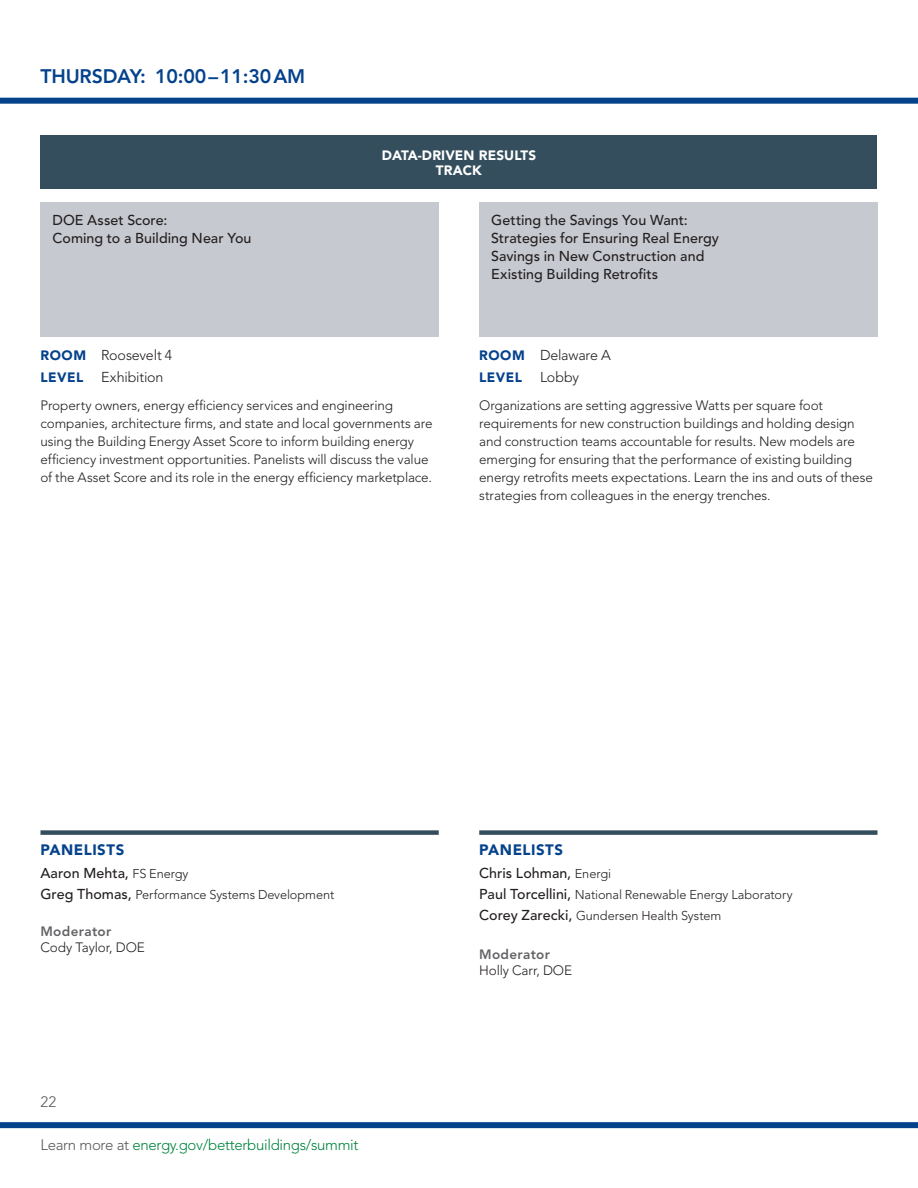
<style>
.page{position:relative;width:918px;height:1188px;background:#fff}
.page>*{position:absolute;margin:0;border:0;box-sizing:border-box;transform-origin:0 0}
.t1{font:800 19.5px "Avenir LT Std";letter-spacing:-.01em;color:#05428c}
.t2{font:300 15px "Avenir LT Std";letter-spacing:-.02em;color:#00833e}
.t3{font:900 15px "Avenir LT Std";color:#05428c}
.t4{font:300 15px "Avenir LT Std";color:#57585a}
.t5{font:500 14.25px/18px "Avenir LT Std";letter-spacing:.005em;color:#231f20}
.t6{font:300 14.25px "Avenir LT Std";letter-spacing:-.01em;color:#231f20}
.t7{font:300 13.5px/18px "Avenir LT Std";letter-spacing:-.005em;color:#231f20}
.t8{font:900 13.5px/15px "Avenir LT Std";letter-spacing:.01em;color:#fff;text-align:center}
.t9{font:900 13.5px "Avenir LT Std";letter-spacing:.035em;color:#05428c}
.t10{font:800 13.5px "Avenir LT Std";letter-spacing:.025em;color:#636366}
.t11{font:300 12.75px/21.1px "Avenir LT Std";letter-spacing:-.005em;color:#231f20}
.s1{font-weight:300;font-size:12.75px}
.s2{font-weight:500;font-size:14.25px}
.s3{color:#57585a}
</style>
<div class="page">
<div style="left:0;top:1122px;width:918px;height:6px;background:#05428c"></div>
<div style="left:0;top:98px;width:918px;height:6px;background:#05428c"></div>
<div style="left:40px;top:135px;width:838px;height:54px;background:#354e5e"></div>
<div style="left:40px;top:202px;width:399px;height:136px;background:#c7c9d0"></div>
<div style="left:40px;top:830px;width:399px;height:5px;background:#354e5e"></div>
<div style="left:479px;top:202px;width:399px;height:136px;background:#c7c9d0"></div>
<div style="left:479px;top:830px;width:399px;height:5px;background:#354e5e"></div>
<h1 class="t1" style="left:40px;top:65px;width:14px">Thur</h1>
<h1 class="t1" style="left:92px;top:65px;width:212px">sday: 10:00–11:30AM</h1>
<p class="t5" style="left:52px;top:212px;width:200px">DOE Asset Score:<br>Coming to a Building Near You</p>
<p class="t8" style="left:382px;top:147px;width:156px">DATA-DRIVEN RESULTS<br>TRACK</p>
<p class="t5" style="left:491px;top:212px;width:229px">Getting the Savings You Want:<br>Strategies for Ensuring Real Energy<br>Savings in New Construction and<br>Existing Building Retrofits</p>
<p class="t9" style="left:40px;top:347px;width:22px">ROOM</p>
<p class="t6" style="left:86px;top:347px;width:87px">Roosevelt 4</p>
<p class="t9" style="left:40px;top:369px;width:18px">LEVEL</p>
<p class="t6" style="left:101px;top:368px;width:64px">Exhibition</p>
<p class="t7" style="left:40px;top:397px;width:394px">Property owners, energy efficiency services and engineering companies, architecture firms, and state and local governments are using the Building Energy Asset Score to inform building energy efficiency investment opportunities. Panelists will discuss the value of the Asset Score and its role in the energy efficiency marketplace.</p>
<p class="t9" style="left:479px;top:347px;width:22px">ROOM</p>
<p class="t6" style="left:540px;top:347px;width:72px">Delaware A</p>
<p class="t9" style="left:479px;top:369px;width:18px">LEVEL</p>
<p class="t6" style="left:540px;top:368px;width:41px">Lobby</p>
<p class="t7" style="left:479px;top:397px;width:395px">Organizations are setting aggressive Watts per square foot requirements for new construction buildings and holding design and construction teams accountable for results. N ew models are emerging for ensuring that the performance of existing building energy retrofits meets expectations. Learn the ins and outs of these strategies from colleagues in the energy trenches.</p>
<p class="t3" style="left:40px;top:841px;width:20px">PANELISTS</p>
<p class="t5" style="left:40px;top:864px;width:150px">Aaron Mehta, <span class="s1">FS Energy</span></p>
<p class="t11" style="left:40px;top:884px;width:295px"><span class="s2">Greg Thomas,</span> Performance Systems Development</p>
<p class="t10" style="left:40px;top:923px;width:72px">Moderator</p>
<p class="t7" style="left:40px;top:938px;width:106px">Cody Taylor, DOE</p>
<p class="t4" style="left:40px;top:1093px;width:17px">22</p>
<p class="t2" style="left:40px;top:1136px;width:319px"><span class="s3">Learn more at</span> energy.gov/betterbuildings/summit</p>
<p class="t3" style="left:479px;top:841px;width:20px">PANELISTS</p>
<p class="t5" style="left:479px;top:864px;width:133px">Chris Lohman, <span class="s1">Energi</span></p>
<p class="t11" style="left:479px;top:884px;width:315px"><span class="s2">Paul Torcellini,</span> National Renewable Energy Laboratory<br><span class="s2">Corey Zarecki,</span> Gundersen Health System</p>
<p class="t10" style="left:479px;top:947px;width:72px">Moderator</p>
<p class="t7" style="left:479px;top:961px;width:94px">Holly Carr, DOE</p>
</div>
